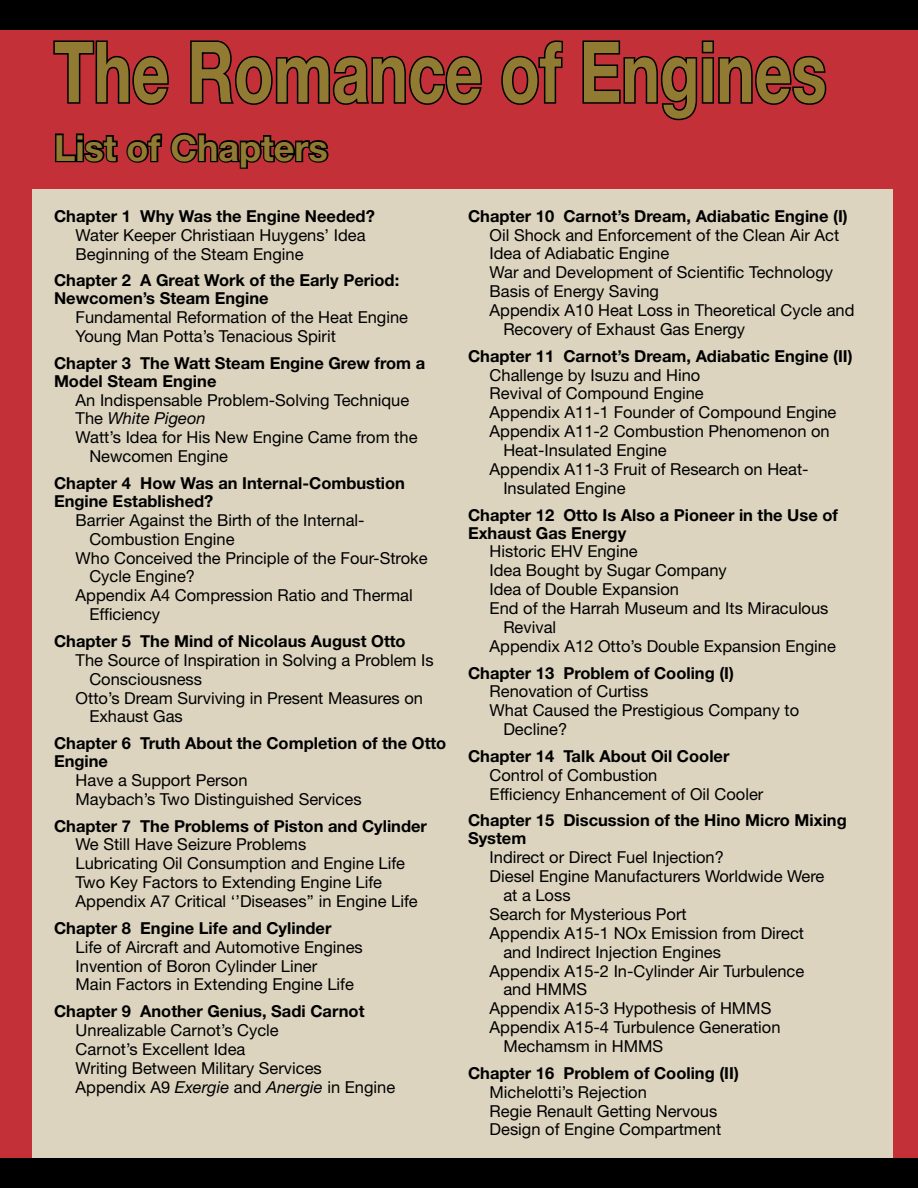
<style>
.page{position:relative;width:918px;height:1188px;background:#fff}
.page>*{position:absolute;margin:0;border:0;box-sizing:border-box;transform-origin:0 0}
.t1{font:700 84.3px "Helvetica Neue LT Std";color:#917b33;scale:.77 1}
.t2{font:700 36px "Helvetica Neue LT Std";color:#917b33}
.t3{font:16.5px/18.9px "Helvetica Neue LT Std";color:#000}
.t4{font:700 16.5px/18px "Helvetica Neue LT Std";color:#000}
.t5{font:italic 16.5px "Helvetica Neue LT Std";color:#000}
.s1{font-style:normal}
.s2{font-style:italic}
</style>
<div class="page">
<div style="left:0;top:0;width:918px;height:1187px;background:#c33038"></div>
<div style="left:32px;top:190px;width:860px;height:971px;background:#dcd4bf"></div>
<svg style="left:53px;top:40px;width:116px;height:65px"></svg>
<svg style="left:190px;top:40px;width:292px;height:65px"></svg>
<svg style="left:501px;top:40px;width:62px;height:65px"></svg>
<svg style="left:582px;top:40px;width:245px;height:81px"></svg>
<svg style="left:55px;top:133px;width:63px;height:30px"></svg>
<svg style="left:126px;top:132px;width:203px;height:37px"></svg>
<div style="left:0;top:0;width:918px;height:29px;background:#000"></div>
<div style="left:0;top:1159px;width:918px;height:29px;background:#000"></div>
<h1 class="t1" style="left:54px;top:20px;width:1005px">The Romance of Engines</h1>
<h2 class="t2" style="left:54px;top:126px;width:275px">List of Chapters</h2>
<p class="t4" style="left:54px;top:207px;width:322px">Chapter 1 Why Was the Engine Needed?</p>
<p class="t3" style="left:76px;top:225px;width:292px">Water Keeper Christiaan Huygens’ Idea<br>Beginning of the Steam Engine</p>
<p class="t4" style="left:54px;top:271px;width:347px">Chapter 2 A Great Work of the Early Period:<br>Newcomen’s Steam Engine</p>
<p class="t3" style="left:76px;top:308px;width:334px">Fundamental Reformation of the Heat Engine<br>Young Man Potta’s Tenacious Spirit</p>
<p class="t4" style="left:54px;top:353px;width:373px">Chapter 3 The Watt Steam Engine Grew from a<br>Model Steam Engine</p>
<p class="t3" style="left:76px;top:390px;width:335px">An Indispensable Problem-Solving Technique</p>
<p class="t5" style="left:76px;top:409px;width:132px"><span class="s1">The</span> White Pigeon</p>
<p class="t3" style="left:76px;top:428px;width:343px">Watt’s Idea for His New Engine Came from the</p>
<p class="t3" style="left:89px;top:447px;width:140px">Newcomen Engine</p>
<p class="t4" style="left:54px;top:474px;width:353px">Chapter 4 How Was an Internal-Combustion<br>Engine Established?</p>
<p class="t3" style="left:76px;top:510px;width:291px">Barrier Against the Birth of the Internal-</p>
<p class="t3" style="left:89px;top:529px;width:147px">Combustion Engine</p>
<p class="t3" style="left:76px;top:548px;width:354px">Who Conceived the Principle of the Four-Stroke</p>
<p class="t3" style="left:89px;top:567px;width:107px">Cycle Engine?</p>
<p class="t3" style="left:76px;top:586px;width:339px">Appendix A4 Compression Ratio and Thermal</p>
<p class="t3" style="left:89px;top:605px;width:72px">Efficiency</p>
<p class="t4" style="left:54px;top:632px;width:353px">Chapter 5 The Mind of Nicolaus August Otto</p>
<p class="t3" style="left:76px;top:650px;width:360px">The Source of Inspiration in Solving a Problem Is</p>
<p class="t3" style="left:89px;top:669px;width:114px">Consciousness</p>
<p class="t3" style="left:76px;top:688px;width:349px">Otto’s Dream Surviving in Present Measures on</p>
<p class="t3" style="left:89px;top:707px;width:95px">Exhaust Gas</p>
<p class="t4" style="left:54px;top:734px;width:394px">Chapter 6 Truth About the Completion of the Otto<br>Engine</p>
<p class="t3" style="left:76px;top:770px;width:288px">Have a Support Person<br>Maybach’s Two Distinguished Services</p>
<p class="t4" style="left:54px;top:816px;width:375px">Chapter 7 The Problems of Piston and Cylinder</p>
<p class="t3" style="left:76px;top:835px;width:344px">We Still Have Seizure Problems<br>Lubricating Oil Consumption and Engine Life Two Key Factors to Extending Engine Life Appendix A7 Critical ‘’Diseases’’ in Engine Life</p>
<p class="t4" style="left:54px;top:918px;width:279px">Chapter 8 Engine Life and Cylinder</p>
<p class="t3" style="left:76px;top:937px;width:289px">Life of Aircraft and Automotive Engines<br>Invention of Boron Cylinder Liner<br>Main Factors in Extending Engine Life</p>
<p class="t4" style="left:54px;top:1002px;width:312px">Chapter 9 Another Genius, Sadi Carnot</p>
<p class="t3" style="left:76px;top:1020px;width:321px">Unrealizable Carnot’s Cycle<br>Carnot’s Excellent Idea<br>Writing Between Military Services<br>Appendix A9 <span class="s2">Exergie</span> and <span class="s2">Anergie</span> in Engine</p>
<p class="t4" style="left:468px;top:206px;width:381px">Chapter 10 Carnot’s Dream, Adiabatic Engine (I)</p>
<p class="t3" style="left:490px;top:225px;width:351px">Oil Shock and Enforcement of the Clean Air Act</p>
<p class="t3" style="left:490px;top:244px;width:181px">Idea of Adiabatic Engine</p>
<p class="t3" style="left:490px;top:263px;width:345px">War and Development of Scientific Technology</p>
<p class="t3" style="left:490px;top:282px;width:171px">Basis of Energy Saving</p>
<p class="t3" style="left:490px;top:301px;width:366px">Appendix A10 Heat Loss in Theoretical Cycle and</p>
<p class="t3" style="left:503px;top:319px;width:243px">Recovery of Exhaust Gas Energy</p>
<p class="t4" style="left:468px;top:346px;width:386px">Chapter 11 Carnot’s Dream, Adiabatic Engine (II)</p>
<p class="t3" style="left:490px;top:365px;width:212px">Challenge by Isuzu and Hino</p>
<p class="t3" style="left:490px;top:384px;width:216px">Revival of Compound Engine</p>
<p class="t3" style="left:490px;top:403px;width:348px">Appendix A11-1 Founder of Compound Engine</p>
<p class="t3" style="left:490px;top:422px;width:342px">Appendix A11-2 Combustion Phenomenon on</p>
<p class="t3" style="left:503px;top:441px;width:165px">Heat-Insulated Engine</p>
<p class="t3" style="left:490px;top:459px;width:321px">Appendix A11-3 Fruit of Research on Heat-</p>
<p class="t3" style="left:503px;top:478px;width:124px">Insulated Engine</p>
<p class="t4" style="left:468px;top:505px;width:372px">Chapter 12 Otto Is Also a Pioneer in the Use of<br>Exhaust Gas Energy</p>
<p class="t3" style="left:490px;top:542px;width:150px">Historic EHV Engine</p>
<p class="t3" style="left:490px;top:561px;width:239px">Idea Bought by Sugar Company</p>
<p class="t3" style="left:490px;top:580px;width:191px">Idea of Double Expansion</p>
<p class="t3" style="left:490px;top:599px;width:340px">End of the Harrah Museum and Its Miraculous</p>
<p class="t3" style="left:503px;top:617px;width:54px">Revival</p>
<p class="t3" style="left:490px;top:636px;width:348px">Appendix A12 Otto’s Double Expansion Engine</p>
<p class="t4" style="left:468px;top:663px;width:268px">Chapter 13 Problem of Cooling (I)</p>
<p class="t3" style="left:490px;top:682px;width:160px">Renovation of Curtiss</p>
<p class="t3" style="left:490px;top:701px;width:311px">What Caused the Prestigious Company to</p>
<p class="t3" style="left:503px;top:720px;width:65px">Decline?</p>
<p class="t4" style="left:468px;top:747px;width:263px">Chapter 14 Talk About Oil Cooler</p>
<p class="t3" style="left:490px;top:765px;width:275px">Control of Combustion<br>Efficiency Enhancement of Oil Cooler</p>
<p class="t4" style="left:468px;top:811px;width:380px">Chapter 15 Discussion of the Hino Micro Mixing<br>System</p>
<p class="t3" style="left:490px;top:848px;width:236px">Indirect or Direct Fuel Injection?</p>
<p class="t3" style="left:490px;top:867px;width:336px">Diesel Engine Manufacturers Worldwide Were</p>
<p class="t3" style="left:503px;top:885px;width:69px">at a Loss</p>
<p class="t3" style="left:490px;top:904px;width:199px">Search for Mysterious Port</p>
<p class="t3" style="left:490px;top:923px;width:316px">Appendix A15-1 NOx Emission from Direct</p>
<p class="t3" style="left:503px;top:942px;width:219px">and Indirect Injection Engines</p>
<p class="t3" style="left:490px;top:961px;width:316px">Appendix A15-2 In-Cylinder Air Turbulence</p>
<p class="t3" style="left:503px;top:980px;width:85px">and HMMS</p>
<p class="t3" style="left:490px;top:999px;width:283px">Appendix A15-3 Hypothesis of HMMS</p>
<p class="t3" style="left:490px;top:1018px;width:292px">Appendix A15-4 Turbulence Generation</p>
<p class="t3" style="left:503px;top:1037px;width:161px">Mechamsm in HMMS</p>
<p class="t4" style="left:468px;top:1063px;width:272px">Chapter 16 Problem of Cooling (II)</p>
<p class="t3" style="left:490px;top:1082px;width:233px">Michelotti’s Rejection<br>Regie Renault Getting Nervous<br>Design of Engine Compartment</p>
</div>
